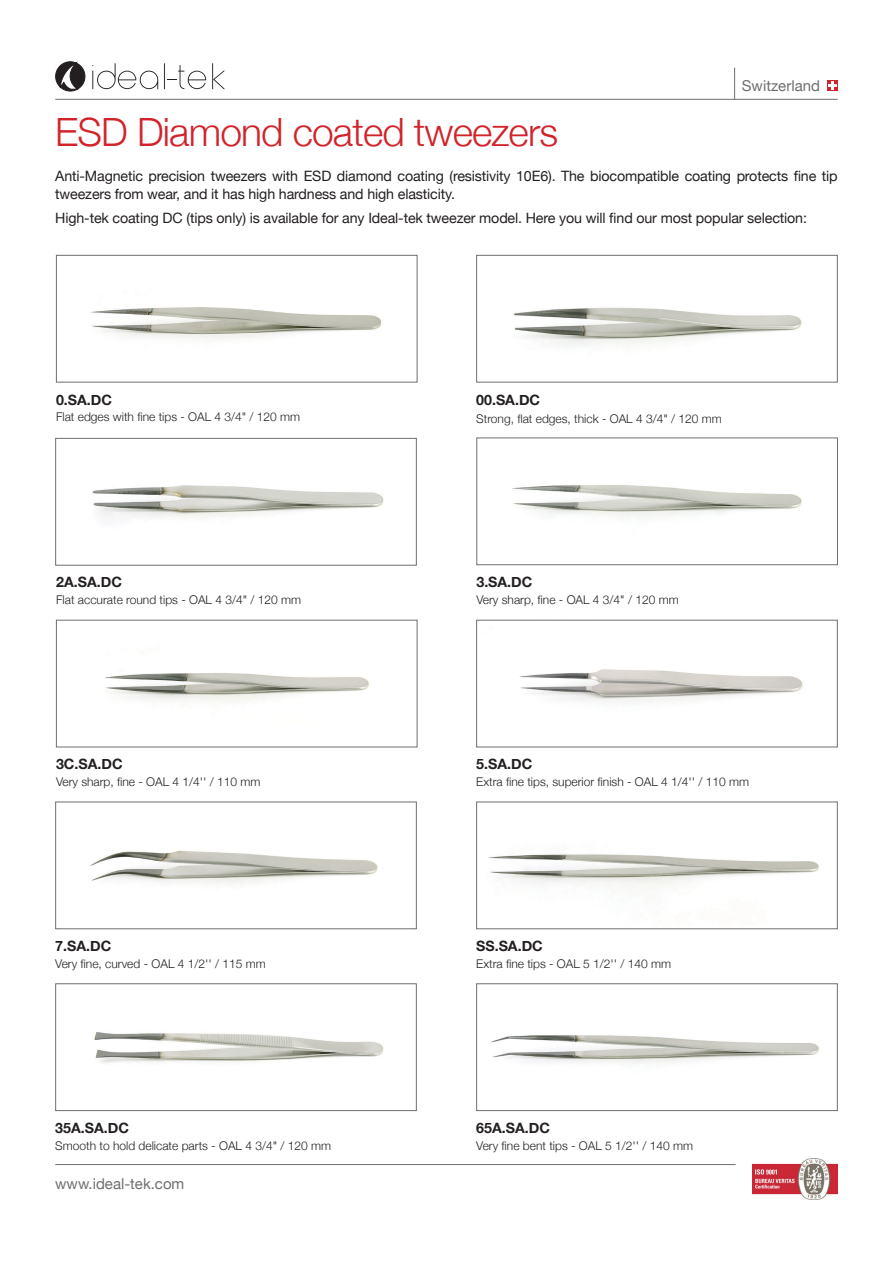
<style>
.page{position:relative;width:893px;height:1263px;background:#fff}
.page>*{position:absolute;margin:0;border:0;box-sizing:border-box;transform-origin:0 0}
.t1{font:300 39px "Helvetica Neue";letter-spacing:-.02em;color:#d2232a}
.t2{font:15px "Helvetica Neue";color:#6d6f71}
.t3{font:14.25px/18px "Helvetica Neue";letter-spacing:-.01em;color:#231f20}
.t4{font:700 14.25px "Helvetica Neue";color:#231f20}
.t5{font:300 12px "Helvetica Neue";color:#231f20}
</style>
<div class="page">
<hr style="left:55px;top:99px;width:783px;height:1px;background:#6d6f71">
<img style="left:753px;top:1159px;width:85px;height:40px">
<hr style="left:734px;top:68px;width:1px;height:32px;background:#6d6f71">
<svg style="left:827px;top:80px;width:11px;height:11px"></svg>
<svg style="left:828px;top:82px;width:8px;height:8px"></svg>
<hr style="left:55px;top:1164px;width:681px;height:1px;background:#6d6f71">
<svg style="left:56px;top:62px;width:29px;height:29px"></svg>
<svg style="left:92px;top:63px;width:66px;height:26px"></svg>
<svg style="left:164px;top:63px;width:42px;height:26px"></svg>
<svg style="left:212px;top:63px;width:13px;height:26px"></svg>
<img style="left:513px;top:307px;width:289px;height:39px">
<div style="left:476px;top:255px;width:362px;height:127px;border:1px solid #6d6f71"></div>
<img style="left:91px;top:307px;width:291px;height:33px">
<div style="left:56px;top:255px;width:361px;height:127px;border:1px solid #6d6f71"></div>
<img style="left:512px;top:485px;width:290px;height:33px">
<div style="left:476px;top:437px;width:362px;height:128px;border:1px solid #6d6f71"></div>
<img style="left:92px;top:485px;width:292px;height:33px">
<div style="left:55px;top:438px;width:362px;height:128px;border:1px solid #6d6f71"></div>
<img style="left:519px;top:669px;width:284px;height:34px">
<div style="left:476px;top:620px;width:362px;height:127px;border:1px solid #6d6f71"></div>
<img style="left:105px;top:673px;width:265px;height:29px">
<div style="left:56px;top:620px;width:361px;height:127px;border:1px solid #6d6f71"></div>
<img style="left:90px;top:850px;width:288px;height:35px">
<div style="left:55px;top:801px;width:362px;height:128px;border:1px solid #6d6f71"></div>
<img style="left:94px;top:1032px;width:290px;height:31px">
<div style="left:55px;top:983px;width:362px;height:128px;border:1px solid #6d6f71"></div>
<img style="left:488px;top:854px;width:331px;height:40px">
<div style="left:476px;top:801px;width:362px;height:128px;border:1px solid #6d6f71"></div>
<img style="left:491px;top:1035px;width:329px;height:29px">
<div style="left:476px;top:983px;width:362px;height:128px;border:1px solid #6d6f71"></div>
<p class="t1" style="left:55px;top:101px;width:504px">ESD Diamond coated tweezers</p>
<p class="t2" style="left:742px;top:75px;width:80px">Switzerland</p>
<p class="t3" style="left:55px;top:167px;width:784px">Anti-Magnetic precision tweezers with ESD diamond coating (resistivity 10E6). The biocompatible coating protects fine tip tweezers from wear, and it has high hardness and high elasticity.</p>
<p class="t3" style="left:55px;top:210px;width:753px">High-tek coating DC (tips only) is available for any Ideal-tek tweezer model. Here you will find our most popular selection:</p>
<p class="t4" style="left:56px;top:388px;width:57px">0.SA.DC</p>
<p class="t5" style="left:56px;top:407px;width:246px">Flat edges with fine tips - OAL 4 3/4" / 120 mm</p>
<p class="t4" style="left:476px;top:388px;width:65px">00.SA.DC</p>
<p class="t5" style="left:476px;top:409px;width:247px">Strong, flat edges, thick - OAL 4 3/4" / 120 mm</p>
<p class="t4" style="left:56px;top:571px;width:67px">2A.SA.DC</p>
<p class="t5" style="left:56px;top:590px;width:246px">Flat accurate round tips - OAL 4 3/4" / 120 mm</p>
<p class="t4" style="left:476px;top:571px;width:57px">3.SA.DC</p>
<p class="t5" style="left:476px;top:590px;width:204px">Very sharp, fine - OAL 4 3/4" / 120 mm</p>
<p class="t4" style="left:56px;top:753px;width:68px">3C.SA.DC</p>
<p class="t5" style="left:56px;top:772px;width:206px">Very sharp, fine - OAL 4 1/4'' / 110 mm</p>
<p class="t4" style="left:476px;top:753px;width:57px">5.SA.DC</p>
<p class="t5" style="left:476px;top:772px;width:274px">Extra fine tips, superior finish - OAL 4 1/4'' / 110 mm</p>
<p class="t4" style="left:55px;top:935px;width:57px">7.SA.DC</p>
<p class="t5" style="left:55px;top:954px;width:212px">Very fine, curved - OAL 4 1/2'' / 115 mm</p>
<p class="t4" style="left:476px;top:935px;width:68px">SS.SA.DC</p>
<p class="t5" style="left:476px;top:954px;width:196px">Extra fine tips - OAL 5 1/2'' / 140 mm</p>
<p class="t4" style="left:55px;top:1117px;width:75px">35A.SA.DC</p>
<p class="t5" style="left:55px;top:1135px;width:277px">Smooth to hold delicate parts - OAL 4 3/4" / 120 mm</p>
<p class="t4" style="left:476px;top:1117px;width:75px">65A.SA.DC</p>
<p class="t5" style="left:476px;top:1135px;width:218px">Very fine bent tips - OAL 5 1/2'' / 140 mm</p>
<p class="t2" style="left:55px;top:1173px;width:131px">www.ideal-tek.com</p>
</div>
